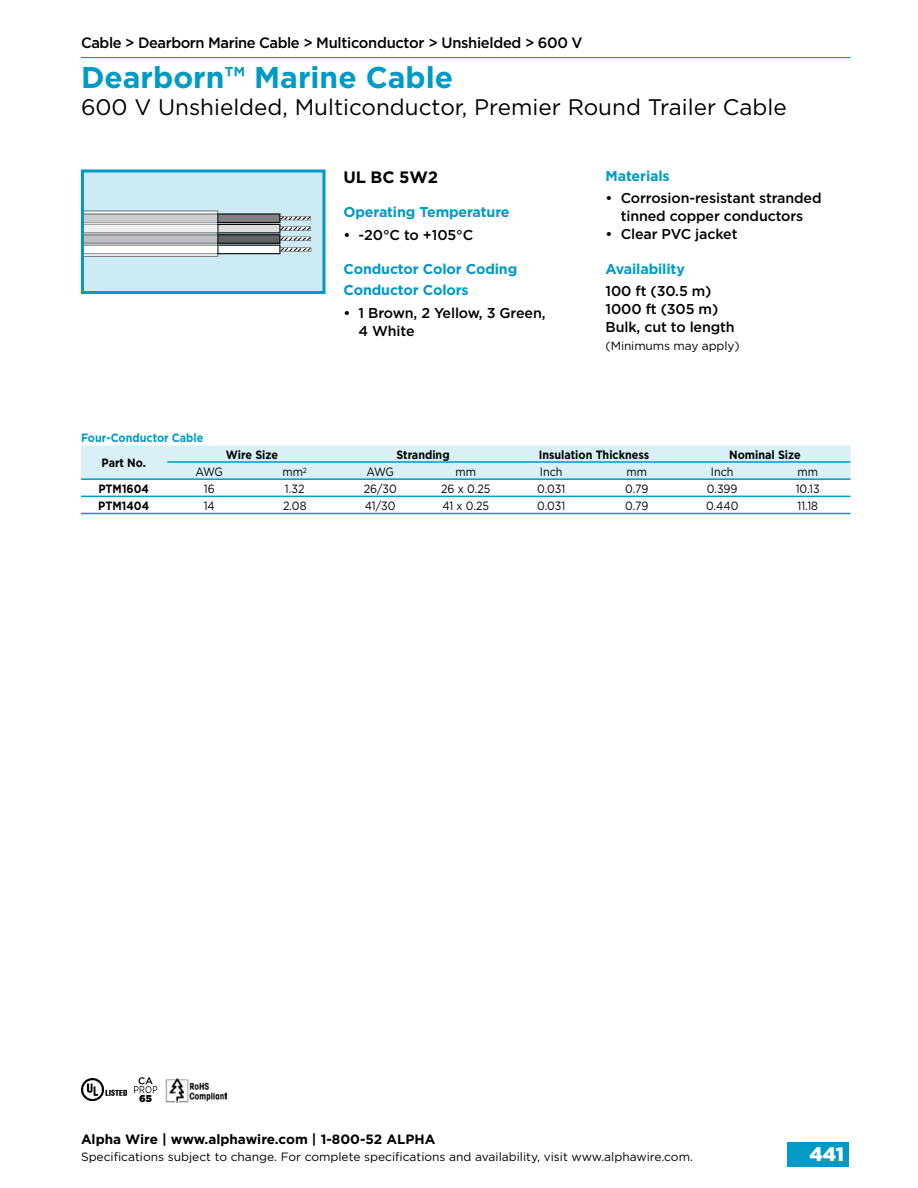
<style>
.page{position:relative;width:918px;height:1188px;background:#fff}
.page>*{position:absolute;margin:0;border:0;box-sizing:border-box;transform-origin:0 0}
.t1{font:700 30px "Gotham";color:#009ac7}
.t2{font:22.5px "Gotham";color:#000}
.t3{font:900 19.5px "Gotham";color:#fff}
.t4{font:700 16.5px "Gotham";color:#000}
.t5{font:500 15px "Gotham";letter-spacing:-.025em;color:#000}
.t6{font:500 14.25px/18px "Gotham";letter-spacing:-.01em;color:#000}
.t7{font:700 14.25px/21px "Gotham";letter-spacing:-.01em;color:#009ac7}
.t8{font:700 13.5px "Gotham";color:#000}
.t9{font:12px "Gotham";color:#000}
.t10{font:12px "Gotham";color:#000;scale:.9 1}
.t11{font:700 12px "Gotham";color:#000;scale:.9 1}
.t12{font:700 12px "Gotham";color:#009ac7;scale:.9 1}
</style>
<div class="page">
<div style="left:787px;top:1142px;width:62px;height:24px;background:#009ac7"></div>
<hr style="left:81px;top:57px;width:770px;height:1px;background:#009ac7">
<div style="left:83px;top:171px;width:241px;height:122px;background:#ccebf4"></div>
<svg style="left:85px;top:210px;width:226px;height:47px;background:#b6bcbf"></svg>
<div style="left:81px;top:169px;width:244px;height:125px;border:3px solid #009ac7"></div>
<div style="left:81px;top:446px;width:769px;height:32px;background:#d9f0f7"></div>
<hr style="left:167px;top:461px;width:684px;height:2px;background:#009ac7">
<hr style="left:81px;top:478px;width:770px;height:2px;background:#009ac7">
<hr style="left:81px;top:496px;width:770px;height:1px;background:#009ac7">
<hr style="left:81px;top:513px;width:770px;height:1px;background:#009ac7">
<img style="left:82px;top:1079px;width:44px;height:22px">
<svg style="left:134px;top:1077px;width:23px;height:25px"></svg>
<img style="left:165px;top:1078px;width:61px;height:25px">
<p class="t5" style="left:81px;top:36px;width:503px">Cable &gt; Dearborn Marine Cable &gt; Multiconductor &gt; Unshielded &gt; 600 V</p>
<h1 class="t1" style="left:81px;top:64px;width:374px">Dearborn™ Marine Cable</h1>
<h2 class="t2" style="left:81px;top:97px;width:707px">600 V Unshielded, Multiconductor, Premier Round Trailer Cable</h2>
<p class="t4" style="left:344px;top:169px;width:96px">UL BC 5W2</p>
<p class="t7" style="left:344px;top:202px;width:168px">Operating Temperature</p>
<p class="t6" style="left:344px;top:226px;width:131px">• -20°C to +105°C</p>
<p class="t7" style="left:344px;top:259px;width:175px">Conductor Color Coding<br>Conductor Colors</p>
<p class="t6" style="left:359px;top:304px;width:188px;text-indent:-15px">• 1 Brown, 2 Yellow, 3 Green,<br>4 White</p>
<p class="t7" style="left:606px;top:166px;width:66px">Materials</p>
<p class="t6" style="left:606px;top:190px;width:217px;text-align:center">• Corrosion-resistant stranded tinned copper conductors</p>
<p class="t6" style="left:606px;top:226px;width:133px">• Clear PVC jacket</p>
<p class="t7" style="left:606px;top:259px;width:81px">Availability</p>
<p class="t6" style="left:606px;top:283px;width:131px">100 ft (30.5 m)<br>1000 ft (305 m)<br>Bulk, cut to length</p>
<p class="t9" style="left:606px;top:341px;width:135px">(Minimums may apply)</p>
<p class="t12" style="left:81px;top:432px;width:138px">Four-Conductor Cable</p>
<p class="t11" style="left:102px;top:458px;width:51px">Part No.</p>
<p class="t11" style="left:226px;top:449px;width:59px">Wire Size</p>
<p class="t11" style="left:396px;top:449px;width:61px">Stranding</p>
<p class="t11" style="left:539px;top:449px;width:124px">Insulation Thickness</p>
<p class="t11" style="left:729px;top:449px;width:81px">Nominal Size</p>
<p class="t10" style="left:195px;top:466px;width:32px">AWG</p>
<p class="t10" style="left:282px;top:466px;width:29px">mm<sup>2</sup></p>
<p class="t10" style="left:366px;top:466px;width:32px">AWG</p>
<p class="t10" style="left:455px;top:466px;width:24px">mm</p>
<p class="t10" style="left:540px;top:466px;width:27px">Inch</p>
<p class="t10" style="left:626px;top:466px;width:24px">mm</p>
<p class="t10" style="left:711px;top:466px;width:27px">Inch</p>
<p class="t10" style="left:797px;top:466px;width:24px">mm</p>
<p class="t11" style="left:98px;top:484px;width:58px">PTM1604</p>
<p class="t10" style="left:204px;top:484px;width:14px">16</p>
<p class="t10" style="left:285px;top:484px;width:23px">1.32</p>
<p class="t10" style="left:364px;top:484px;width:38px">26/30</p>
<p class="t10" style="left:441px;top:484px;width:56px">26 x 0.25</p>
<p class="t10" style="left:537px;top:484px;width:33px">0.031</p>
<p class="t10" style="left:625px;top:484px;width:27px">0.79</p>
<p class="t10" style="left:707px;top:484px;width:36px">0.399</p>
<p class="t10" style="left:796px;top:484px;width:28px">10.13</p>
<p class="t11" style="left:98px;top:501px;width:58px">PTM1404</p>
<p class="t10" style="left:204px;top:501px;width:14px">14</p>
<p class="t10" style="left:283px;top:501px;width:28px">2.08</p>
<p class="t10" style="left:365px;top:501px;width:36px">41/30</p>
<p class="t10" style="left:442px;top:501px;width:54px">41 x 0.25</p>
<p class="t10" style="left:537px;top:501px;width:33px">0.031</p>
<p class="t10" style="left:625px;top:501px;width:27px">0.79</p>
<p class="t10" style="left:706px;top:501px;width:37px">0.440</p>
<p class="t10" style="left:798px;top:501px;width:24px">11.18</p>
<p class="t8" style="left:81px;top:1133px;width:356px">Alpha Wire | www.alphawire.com | 1-800-52 ALPHA</p>
<p class="t9" style="left:81px;top:1151px;width:614px">Specifications subject to change. For complete specifications and availability, visit www.alphawire.com.</p>
<h3 class="t3" style="left:809px;top:1145px;width:36px">441</h3>
</div>
